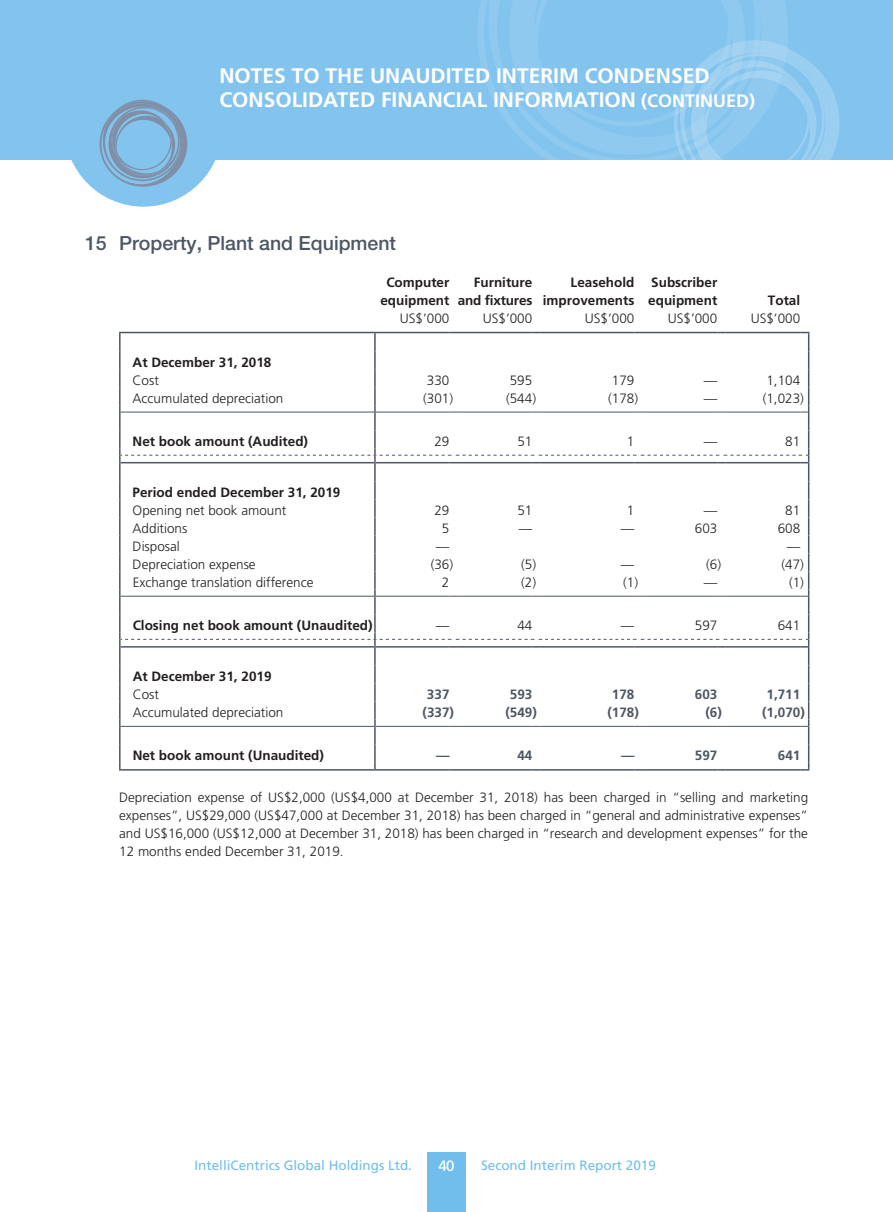
<style>
.page{position:relative;width:893px;height:1212px;background:#fff}
.page>*{position:absolute;margin:0;border:0;box-sizing:border-box;transform-origin:0 0}
.t1{font:700 21px/24px "Frutiger LT Std";color:#fff}
.t2{font:500 19.5px "Helvetica Neue LT Std";color:#4d5664}
.t3{font:15px "Frutiger LT Std";color:#fff}
.t4{font:300 13.5px/18px "Frutiger LT Std";color:#231f20;text-align:justify}
.t5{font:700 13.5px/18px "Frutiger LT Std";color:#231f20;text-align:right}
.t6{font:13.5px "Frutiger LT Std";color:#71beec}
.t7{font:700 13.5px "Frutiger LT Std";color:#4d5664}
.s1{font-size:18px}
</style>
<div class="page">
<div style="left:0;top:0;width:893px;height:159px;background:#83c4ee"></div>
<svg style="left:477px;top:0;width:11px;height:160px"></svg>
<svg style="left:488px;top:0;width:9px;height:160px"></svg>
<svg style="left:497px;top:0;width:342px;height:160px"></svg>
<div style="left:65px;top:49px;width:157px;height:158px;background:#83c4ee;border-radius:50%"></div>
<svg style="left:100px;top:100px;width:87px;height:87px"></svg>
<div style="left:427px;top:1152px;width:39px;height:60px;background:#71beec"></div>
<svg style="left:119px;top:332px;width:690px;height:439px"></svg>
<h1 class="t1" style="left:219px;top:64px;width:537px">NOTES TO THE UNAUDITED INTERIM CONDENSED<br>CONSOLIDATED FINANCIAL INFORMATION <span class="s1">(CONTINUED)</span></h1>
<h2 class="t2" style="left:85px;top:231px;width:313px">15 Property, Plant and Equipment</h2>
<p class="t5" style="left:380px;top:273px;width:71px;text-align:center">Computer equipment</p>
<p class="t5" style="left:458px;top:273px;width:76px">Furniture and fixtures</p>
<p class="t5" style="left:543px;top:273px;width:93px">Leasehold improvements</p>
<p class="t5" style="left:648px;top:273px;width:71px;text-align:left">Subscriber equipment</p>
<p class="t5" style="left:768px;top:291px;width:34px">Total</p>
<p class="t4" style="left:400px;top:310px;width:51px">US$’000</p>
<p class="t4" style="left:483px;top:310px;width:51px">US$’000</p>
<p class="t4" style="left:585px;top:310px;width:51px">US$’000</p>
<p class="t4" style="left:668px;top:310px;width:51px">US$’000</p>
<p class="t4" style="left:751px;top:310px;width:51px">US$’000</p>
<p class="t5" style="left:133px;top:353px;width:140px">At December 31, 2018</p>
<p class="t4" style="left:133px;top:371px;width:28px">Cost</p>
<p class="t4" style="left:427px;top:371px;width:24px">330</p>
<p class="t4" style="left:510px;top:371px;width:24px">595</p>
<p class="t4" style="left:612px;top:371px;width:24px">179</p>
<p class="t4" style="left:704px;top:371px;width:15px">—</p>
<p class="t4" style="left:766px;top:371px;width:35px">1,104</p>
<p class="t4" style="left:133px;top:389px;width:152px">Accumulated depreciation</p>
<p class="t4" style="left:423px;top:389px;width:32px">(301)</p>
<p class="t4" style="left:506px;top:389px;width:32px">(544)</p>
<p class="t4" style="left:608px;top:389px;width:32px">(178)</p>
<p class="t4" style="left:704px;top:389px;width:15px">—</p>
<p class="t4" style="left:763px;top:389px;width:43px">(1,023)</p>
<p class="t5" style="left:133px;top:432px;width:177px">Net book amount (Audited)</p>
<p class="t4" style="left:434px;top:433px;width:17px">29</p>
<p class="t4" style="left:517px;top:433px;width:17px">51</p>
<p class="t4" style="left:627px;top:433px;width:9px">1</p>
<p class="t4" style="left:704px;top:433px;width:15px">—</p>
<p class="t4" style="left:785px;top:433px;width:17px">81</p>
<p class="t5" style="left:133px;top:483px;width:209px">Period ended December 31, 2019</p>
<p class="t4" style="left:133px;top:502px;width:155px">Opening net book amount</p>
<p class="t4" style="left:434px;top:502px;width:17px">29</p>
<p class="t4" style="left:517px;top:502px;width:17px">51</p>
<p class="t4" style="left:627px;top:502px;width:9px">1</p>
<p class="t4" style="left:704px;top:502px;width:15px">—</p>
<p class="t4" style="left:785px;top:502px;width:17px">81</p>
<p class="t4" style="left:133px;top:520px;width:56px">Additions</p>
<p class="t4" style="left:442px;top:520px;width:9px">5</p>
<p class="t4" style="left:519px;top:520px;width:15px">—</p>
<p class="t4" style="left:621px;top:520px;width:15px">—</p>
<p class="t4" style="left:695px;top:520px;width:24px">603</p>
<p class="t4" style="left:778px;top:520px;width:24px">608</p>
<p class="t4" style="left:133px;top:538px;width:49px">Disposal</p>
<p class="t4" style="left:436px;top:538px;width:15px">—</p>
<p class="t4" style="left:787px;top:538px;width:15px">—</p>
<p class="t4" style="left:133px;top:556px;width:125px">Depreciation expense</p>
<p class="t4" style="left:431px;top:556px;width:24px">(36)</p>
<p class="t4" style="left:521px;top:556px;width:17px">(5)</p>
<p class="t4" style="left:621px;top:556px;width:15px">—</p>
<p class="t4" style="left:706px;top:556px;width:17px">(6)</p>
<p class="t4" style="left:781px;top:556px;width:24px">(47)</p>
<p class="t4" style="left:133px;top:574px;width:182px">Exchange translation difference</p>
<p class="t4" style="left:442px;top:574px;width:9px">2</p>
<p class="t4" style="left:521px;top:574px;width:17px">(2)</p>
<p class="t4" style="left:623px;top:574px;width:17px">(1 )</p>
<p class="t4" style="left:704px;top:574px;width:15px">—</p>
<p class="t4" style="left:789px;top:574px;width:17px">(1)</p>
<p class="t5" style="left:133px;top:617px;width:242px">Closing net book amount (Unaudited)</p>
<p class="t4" style="left:436px;top:617px;width:15px">—</p>
<p class="t4" style="left:517px;top:617px;width:17px">44</p>
<p class="t4" style="left:621px;top:617px;width:15px">—</p>
<p class="t4" style="left:695px;top:617px;width:24px">597</p>
<p class="t4" style="left:778px;top:617px;width:24px">641</p>
<p class="t5" style="left:133px;top:668px;width:140px">At December 31, 2019</p>
<p class="t4" style="left:133px;top:686px;width:28px">Cost</p>
<p class="t7" style="left:427px;top:687px;width:24px">337</p>
<p class="t7" style="left:510px;top:687px;width:24px">593</p>
<p class="t7" style="left:612px;top:687px;width:24px">178</p>
<p class="t7" style="left:695px;top:687px;width:24px">603</p>
<p class="t7" style="left:766px;top:687px;width:35px">1,711</p>
<p class="t4" style="left:133px;top:704px;width:152px">Accumulated depreciation</p>
<p class="t7" style="left:422px;top:705px;width:33px">(337)</p>
<p class="t7" style="left:505px;top:705px;width:33px">(549)</p>
<p class="t7" style="left:607px;top:705px;width:33px">(178)</p>
<p class="t7" style="left:705px;top:705px;width:18px">(6)</p>
<p class="t7" style="left:762px;top:705px;width:44px">(1,070)</p>
<p class="t5" style="left:133px;top:747px;width:193px">Net book amount (Unaudited)</p>
<p class="t7" style="left:436px;top:748px;width:15px">—</p>
<p class="t7" style="left:517px;top:748px;width:17px">44</p>
<p class="t7" style="left:621px;top:748px;width:15px">—</p>
<p class="t7" style="left:695px;top:748px;width:24px">597</p>
<p class="t7" style="left:778px;top:748px;width:24px">641</p>
<p class="t4" style="left:119px;top:788px;width:690px">Depreciation expense of US$2,000 (US$4,000 at December 31, 2018) has been charged in “selling and marketing expenses”, US$29,000 (US$47,000 at December 31, 2018) has been charged in “general and administrative expenses” and US$16,000 (US$12,000 at December 31, 2018) has been charged in “research and development expenses” for the 12 months ended December 31, 2019.</p>
<p class="t6" style="left:194px;top:1157px;width:219px">IntelliCentrics Global Holdings Ltd.</p>
<p class="t3" style="left:438px;top:1157px;width:18px">40</p>
<p class="t6" style="left:481px;top:1157px;width:176px">Second Interim Report 2019</p>
</div>
